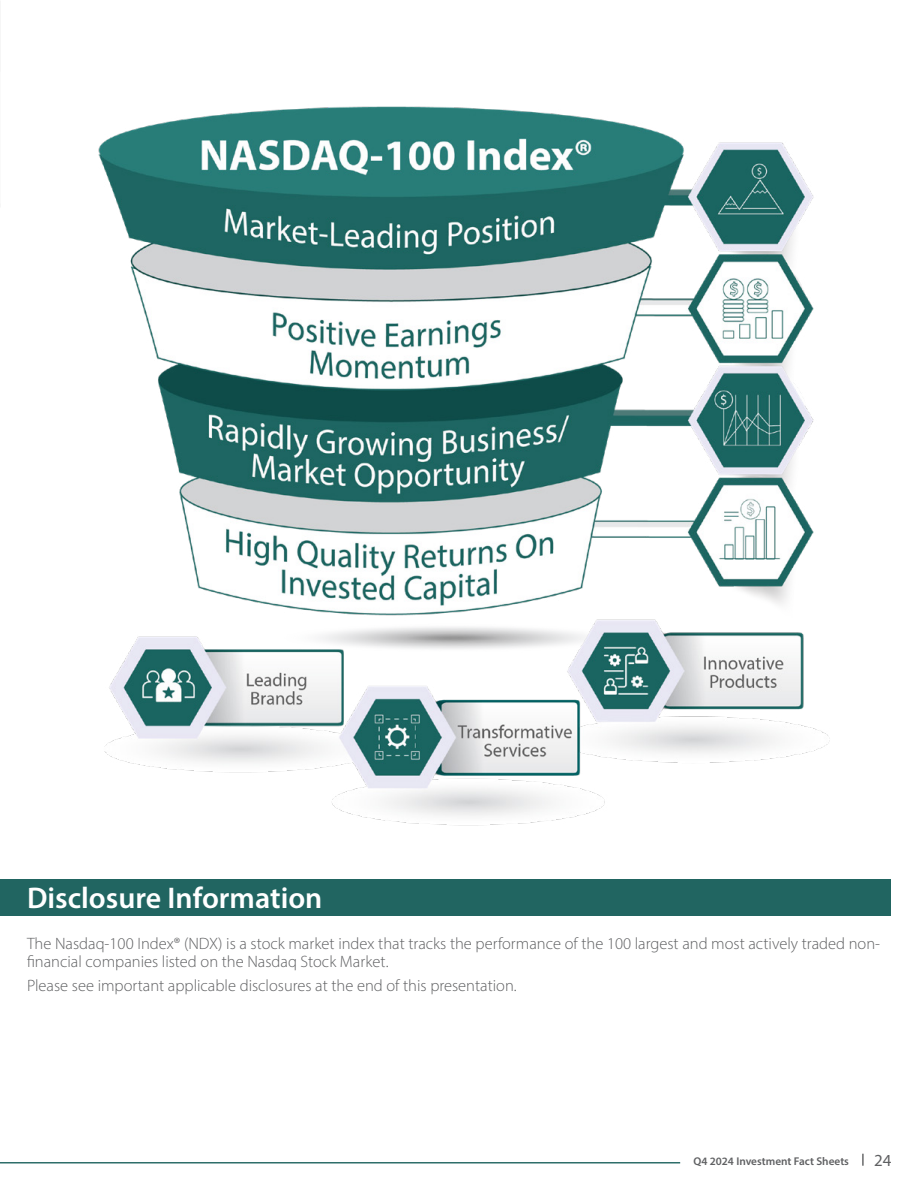
<style>
.page{position:relative;width:918px;height:1188px;background:#fff}
.page>*{position:absolute;margin:0;border:0;box-sizing:border-box;transform-origin:0 0}
.t1{font:600 30px "Myriad Pro";color:#fff}
.t2{font:16.95px "Myriad Pro";color:#5f6062}
.t3{font:300 16.5px/18px "Myriad Pro";color:#5f6062}
.t4{font:600 11.25px "Myriad Pro";color:#5f6062}
</style>
<div class="page">
<svg style="left:862px;top:1154px;width:2px;height:12px"></svg>
<div style="left:0;top:879px;width:891px;height:37px;background:#216561"></div>
<hr style="left:0;top:1162px;width:680px;height:1px;background:#216561">
<img style="left:98px;top:106px;width:732px;height:720px">
<h1 class="t1" style="left:27px;top:879px;width:297px">Disclosure Information</h1>
<p class="t3" style="left:27px;top:934px;width:855px">The Nasdaq-100 Index® (NDX) is a stock market index that tracks the performance of the 100 largest and most actively traded non&shy;financial companies listed on the Nasdaq Stock Market.</p>
<p class="t3" style="left:27px;top:977px;width:491px">Please see important applicable disclosures at the end of this presentation.</p>
<p class="t4" style="left:693px;top:1154px;width:157px">Q4 2024 Investment Fact Sheets</p>
<p class="t2" style="left:874px;top:1150px;width:19px">24</p>
</div>
